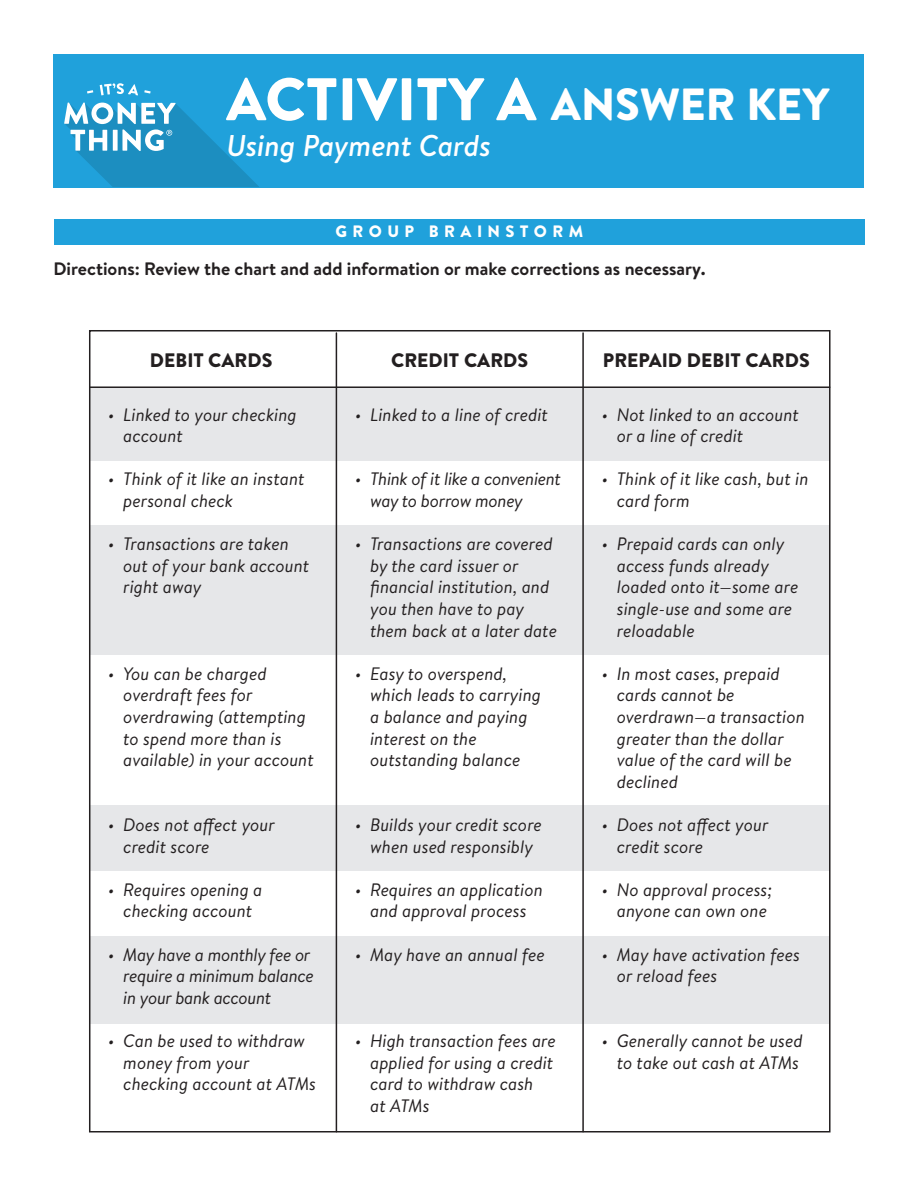
<style>
.page{position:relative;width:918px;height:1188px;background:#fff}
.page>*{position:absolute;margin:0;border:0;box-sizing:border-box;transform-origin:0 0}
.t1{font:900 60px "Brandon Text";color:#fff}
.t2{font:italic 500 30px "Brandon Text";color:#fff}
.Directions{font:900 19.5px "Brandon Text";color:#231f20}
.t3{font:italic 18px/21.6px "Brandon Text";color:#231f20}
.t4{font:italic 18px/21.6px "Brandon Text";letter-spacing:-.02em;color:#231f20}
.Directions-2{font:700 18px "Brandon Text";color:#231f20}
.Subhead_-_White{font:900 16.5px "Brandon Text";letter-spacing:.325em;color:#fff}
.s1{font-size:45px}
</style>
<div class="page">
<div style="left:90px;top:388px;width:739px;height:73px;background:#e6e7e9"></div>
<div style="left:90px;top:525px;width:739px;height:129px;background:#e6e7e9"></div>
<div style="left:90px;top:806px;width:739px;height:65px;background:#e6e7e9"></div>
<div style="left:90px;top:936px;width:739px;height:88px;background:#e6e7e9"></div>
<hr style="left:90px;top:386px;width:740px;height:2px;background:#231f20">
<hr style="left:582px;top:333px;width:2px;height:799px;background:#231f20">
<hr style="left:336px;top:333px;width:1px;height:799px;background:#231f20">
<div style="left:54px;top:219px;width:811px;height:26px;background:#20a1db"></div>
<div style="left:54px;top:54px;width:810px;height:133px;background:#20a1db"></div>
<svg style="left:100px;top:83px;width:38px;height:12px"></svg>
<svg style="left:87px;top:90px;width:6px;height:4px"></svg>
<svg style="left:144px;top:90px;width:7px;height:4px"></svg>
<svg style="left:64px;top:103px;width:195px;height:84px"></svg>
<p class="t1" style="left:226px;top:57px;width:605px">ACTIVITY A <span class="s1">ANSWER KEY</span></p>
<p class="t2" style="left:226px;top:125px;width:266px">Using Payment Cards</p>
<p class="Subhead_-_White" style="left:336px;top:220px;width:249px">GROUP BRAINSTORM</p>
<p class="Directions-2" style="left:54px;top:257px;width:653px">Directions: Review the chart and add information or make corrections as necessary.</p>
<p class="Directions" style="left:150px;top:346px;width:124px">DEBIT CARDS</p>
<p class="Directions" style="left:391px;top:346px;width:139px">CREDIT CARDS</p>
<p class="Directions" style="left:603px;top:346px;width:208px">PREPAID DEBIT CARDS</p>
<p class="t3" style="left:123px;top:403px;width:175px;text-indent:-15px">• Linked to your checking account</p>
<p class="t3" style="left:123px;top:468px;width:183px;text-indent:-15px">• Think of it like an instant personal check</p>
<p class="t3" style="left:123px;top:533px;width:188px;text-indent:-15px">• Transactions are taken out of your bank account right away</p>
<p class="t3" style="left:123px;top:662px;width:192px;text-indent:-15px">• You can be charged overdraft fees for overdrawing (attempting to spend more than is available) in your account</p>
<p class="t3" style="left:123px;top:813px;width:153px;text-indent:-15px">• Does not affect your credit score</p>
<p class="t3" style="left:108px;top:878px;width:156px;text-align:center">• Requires opening a checking account</p>
<p class="t4" style="left:123px;top:943px;width:192px;text-indent:-15px">• May have a monthly fee or require a minimum balance in your bank account</p>
<p class="t3" style="left:123px;top:1029px;width:194px;text-indent:-15px">• Can be used to withdraw money from your checking account at ATMs</p>
<p class="t3" style="left:355px;top:403px;width:194px">• Linked to a line of credit</p>
<p class="t4" style="left:370px;top:468px;width:192px;text-indent:-15px">• Think of it like a convenient way to borrow money</p>
<p class="t3" style="left:370px;top:533px;width:188px;text-indent:-15px">• Transactions are covered by the card issuer or financial institution, and you then have to pay them back at a later date</p>
<p class="t3" style="left:370px;top:662px;width:173px;text-indent:-15px">• Easy to overspend, which leads to carrying a balance and paying interest on the outstanding balance</p>
<p class="t3" style="left:355px;top:813px;width:188px;text-align:center">• Builds your credit score when used responsibly</p>
<p class="t3" style="left:355px;top:878px;width:189px;text-align:center">• Requires an application and approval process</p>
<p class="t3" style="left:355px;top:943px;width:191px">• May have an annual fee</p>
<p class="t3" style="left:370px;top:1029px;width:187px;text-indent:-15px">• High transaction fees are applied for using a credit card to withdraw cash<br>at ATMs</p>
<p class="t3" style="left:617px;top:403px;width:184px;text-indent:-15px">• Not linked to an account or a line of credit</p>
<p class="t3" style="left:617px;top:468px;width:193px;text-indent:-15px">• Think of it like cash, but in card form</p>
<p class="t3" style="left:617px;top:533px;width:183px;text-indent:-15px">• Prepaid cards can only access funds already loaded onto it—some are single-use and some are reloadable</p>
<p class="t3" style="left:617px;top:662px;width:190px;text-indent:-15px">• In most cases, prepaid cards cannot be overdrawn—a transaction greater than the dollar value of the card will be declined</p>
<p class="t3" style="left:617px;top:813px;width:153px;text-indent:-15px">• Does not affect your credit score</p>
<p class="t3" style="left:602px;top:878px;width:172px;text-align:center">• No approval process; anyone can own one</p>
<p class="t3" style="left:617px;top:943px;width:185px;text-indent:-15px">• May have activation fees or reload fees</p>
<p class="t3" style="left:602px;top:1029px;width:202px;text-align:right">• Generally cannot be used to take out cash at ATMs</p>
</div>
